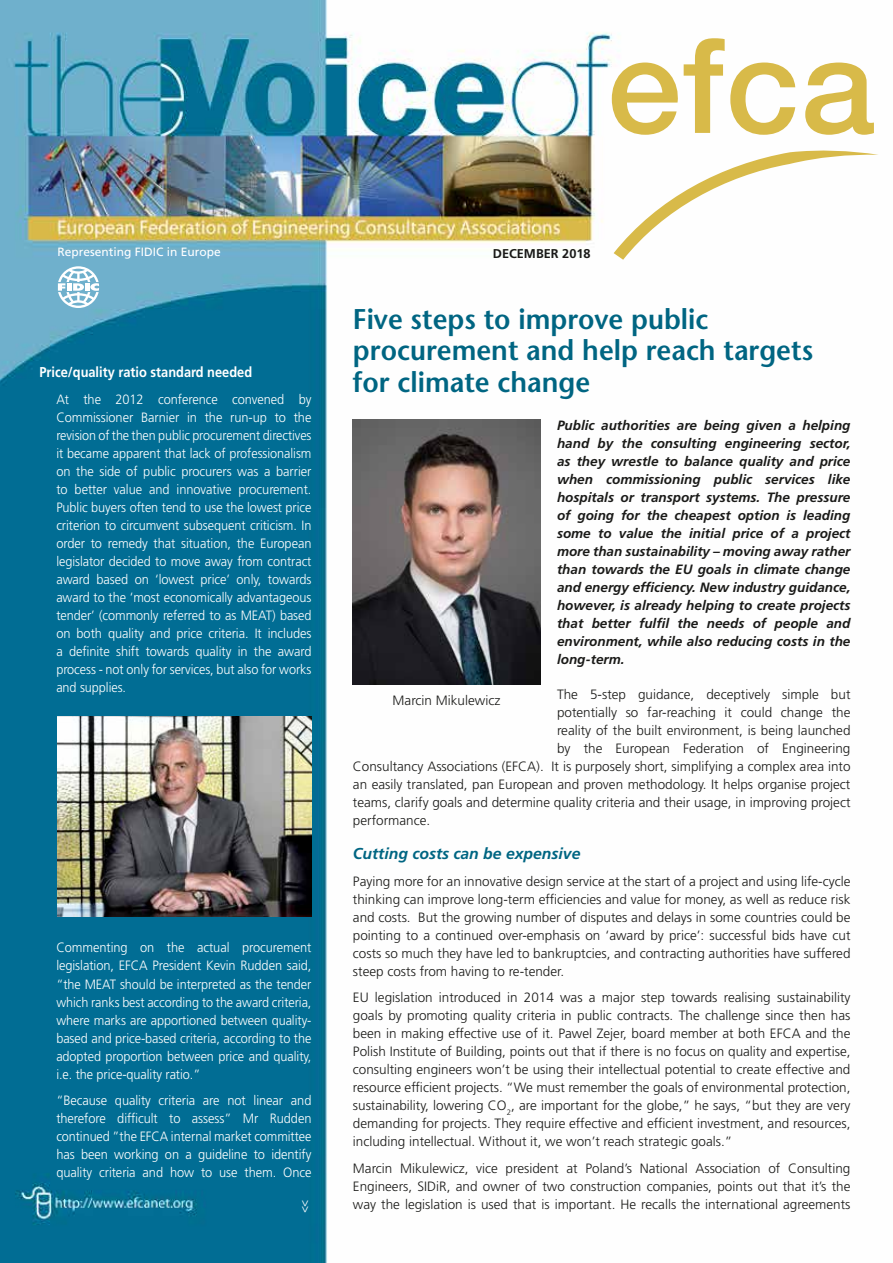
<style>
.page{position:relative;width:893px;height:1263px;background:#fff}
.page>*{position:absolute;margin:0;border:0;box-sizing:border-box;transform-origin:0 0}
.t1{font:600 28.5px/31.5px "Stone Sans Std";color:#006582;scale:.95 1}
.t2{font:italic 700 15.75px "Frutiger LT Std";color:#006582}
.t3{font:700 14.25px "Frutiger LT Std";color:#fff;scale:.9 1}
.t4{font:300 13.5px/18px "Frutiger LT Std";color:#1a1a18;text-align:justify}
.t5{font:300 13.5px/18px "Frutiger LT Std";letter-spacing:-.005em;color:#fff;text-align:justify;scale:.95 1}
.t6{font:italic 700 13.5px/18px "Frutiger LT Std";color:#1a1a18;text-align:justify}
.t7{font:700 12.75px "Frutiger LT Std";color:#1a1a18}
.t8{font:12px "Frutiger LT Std";color:#fff}
.t9{font:300 12px "Frutiger LT Std";color:#fff;scale:.94 1}
</style>
<div class="page">
<img style="left:0;top:0;width:845px;height:1263px">
<svg style="left:612px;top:38px;width:183px;height:97px"></svg>
<svg style="left:805px;top:63px;width:69px;height:72px"></svg>
<svg style="left:614px;top:149px;width:264px;height:111px"></svg>
<svg style="left:58px;top:266px;width:41px;height:42px"></svg>
<img style="left:353px;top:420px;width:187px;height:265px">
<img style="left:57px;top:716px;width:254px;height:201px">
<p class="t8" style="left:57px;top:245px;width:165px">Representing FIDIC in Europe</p>
<p class="t3" style="left:39px;top:364px;width:238px">Price/quality ratio standard needed</p>
<p class="t5" style="left:56px;top:390px;width:270px">At the 2012 conference convened by Commissioner Barnier in the run-up to the revision of the then public procurement directives it became apparent that lack of professionalism on the side of public procurers was a barrier to better value and innovative procurement.<br>Public buyers often tend to use the lowest price criterion to circumvent subsequent criticism. In order to remedy that situation, the European legislator decided to move away from contract award based on ‘lowest price’ only, towards award to the ‘most economically advantageous tender’ (commonly referred to as MEAT) based on both quality and price criteria. It includes a definite shift towards quality in the award process - not only for services, but also for works and supplies.</p>
<p class="t5" style="left:56px;top:939px;width:270px">Commenting on the actual procurement legislation, EFCA President Kevin Rudden said, “the MEAT should be interpreted as the tender which ranks best according to the award criteria, where marks are apportioned between quality&shy;based and price-based criteria, according to the adopted proportion between price and quality, i.e. the price-quality ratio.”</p>
<p class="t5" style="left:56px;top:1091px;width:270px">“Because quality criteria are not linear and therefore difficult to assess” Mr Rudden continued ”the EFCA internal market committee has been working on a guideline to identify quality criteria and how to use them. Once</p>
<p class="t9" style="left:313px;top:1199px;width:16px;rotate:90deg">&gt;&gt;</p>
<p class="t7" style="left:493px;top:246px;width:99px">DECEMBER 2018</p>
<h1 class="t1" style="left:353px;top:303px;width:486px">Five steps to improve public procurement and help reach targets for climate change</h1>
<p class="t6" style="left:557px;top:416px;width:295px">Public authorities are being given a helping hand by the consulting engineering sector, as they wrestle to balance quality and price when commissioning public services like hospitals or transport systems. The pressure of going for the cheapest option is leading some to value the initial price of a project more than sustainability – moving away rather than towards the EU goals in climate change and energy efficiency. New industry guidance, however, is already helping to create projects that better fulfil the needs of people and environment, while also reducing costs in the long-term.</p>
<p class="t4" style="left:557px;top:685px;width:295px">The 5-step guidance, deceptively simple but</p>
<p class="t4" style="left:557px;top:703px;width:295px">potentially so far-reaching it could change the</p>
<p class="t4" style="left:557px;top:721px;width:295px">reality of the built environment, is being launched</p>
<p class="t4" style="left:557px;top:739px;width:295px">by the European Federation of Engineering</p>
<p class="t4" style="left:353px;top:757px;width:499px">Consultancy Associations (EFCA). It is purposely short, simplifying a complex area into</p>
<p class="t4" style="left:353px;top:775px;width:499px">an easily translated, pan European and proven methodology. It helps organise project</p>
<p class="t4" style="left:353px;top:793px;width:499px">teams, clarify goals and determine quality criteria and their usage, in improving project</p>
<p class="t4" style="left:353px;top:811px;width:79px">performance.</p>
<p class="t2" style="left:353px;top:845px;width:229px">Cutting costs can be expensive</p>
<p class="t4" style="left:353px;top:872px;width:499px">Paying more for an innovative design service at the start of a project and using life-cycle thinking can improve long-term efficiencies and value for money, as well as reduce risk and costs. But the growing number of disputes and delays in some countries could be pointing to a continued over-emphasis on ‘award by price’: successful bids have cut costs so much they have led to bankruptcies, and contracting authorities have suffered steep costs from having to re-tender.</p>
<p class="t4" style="left:353px;top:989px;width:499px">EU legislation introduced in 2014 was a major step towards realising sustainability goals by promoting quality criteria in public contracts. The challenge since then has been in making effective use of it. Pawel Zejer, board member at both EFCA and the Polish Institute of Building, points out that if there is no focus on quality and expertise, consulting engineers won’t be using their intellectual potential to create effective and resource efficient projects. “We must remember the goals of environmental protection, sustainability, lowering CO<sub>2</sub>, are important for the globe,” he says, “but they are very demanding for projects. They require effective and efficient investment, and resources, including intellectual. Without it, we won’t reach strategic goals.”</p>
<p class="t4" style="left:353px;top:1159px;width:499px">Marcin Mikulewicz, vice president at Poland’s National Association of Consulting Engineers, SIDiR, and owner of two construction companies, points out that it’s the way the legislation is used that is important. He recalls the international agreements</p>
<p class="t4" style="left:393px;top:692px;width:109px">Marcin Mikulewicz</p>
</div>
